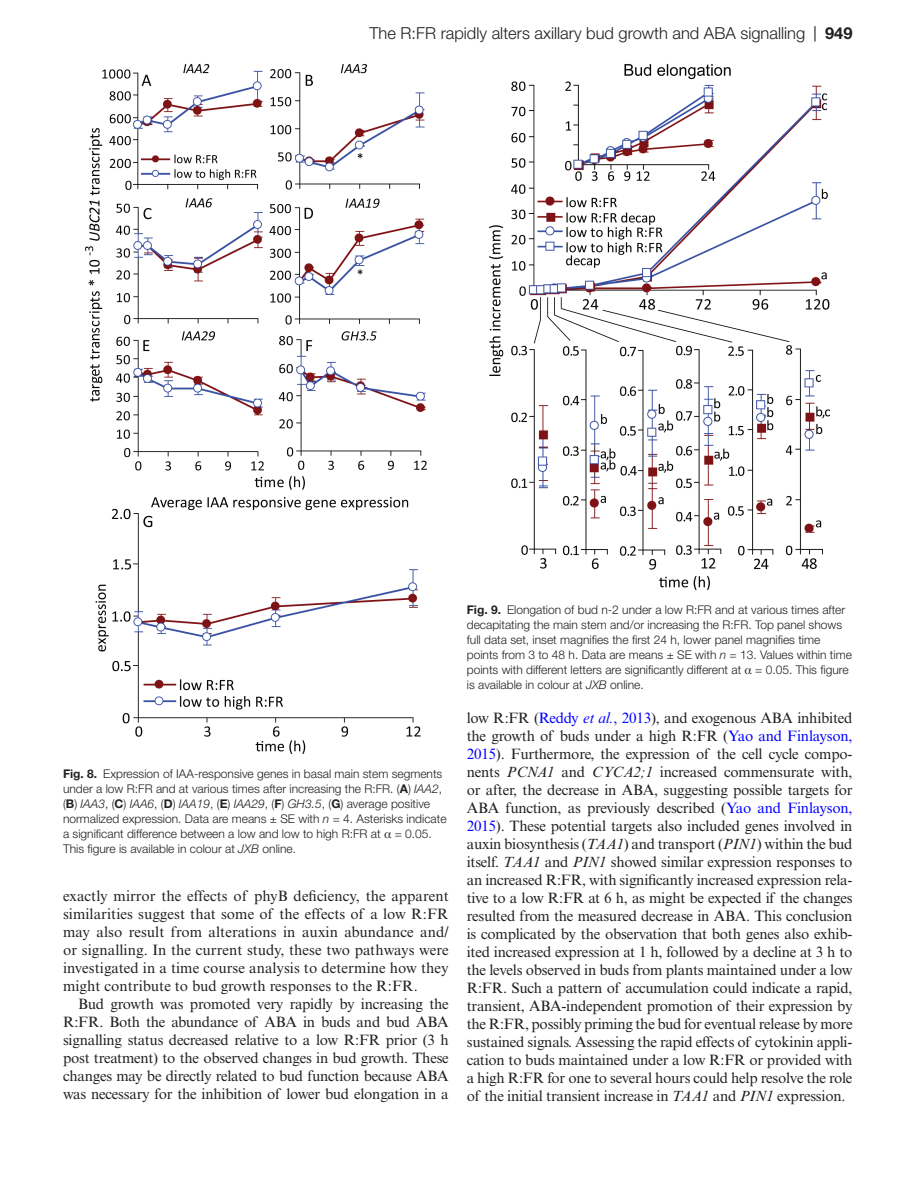
<style>
.page{position:relative;width:919px;height:1187px;background:#fff}
.page>*{position:absolute;margin:0;border:0;box-sizing:border-box;transform-origin:0 0}
.t1{font:300 16.5px "Helvetica Neue LT Std";color:#231f20}
.t2{font:15px/18px "Times New Roman MT Std";letter-spacing:-.015em;color:#231f20;text-align:justify}
.t3{font:300 12px/15px "Helvetica Neue LT Std";color:#231f20}
.s1{font-family:"Times New Roman MT Std";font-weight:400}
.s2{font-weight:700}
.s3{font-style:italic}
.s4{font-family:"Gandhari Unicode";font-weight:400}
.s5{color:#00f}
.s6{font-style:italic;color:#00f}
</style>
<div class="page">
<img style="left:85px;top:64px;width:342px;height:690px">
<img style="left:489px;top:64px;width:341px;height:526px">
<p class="t1" style="left:369px;top:23px;width:484px">The R:FR rapidly alters axillary bud growth and ABA signalling <span class="s1">|</span> <span class="s2">949</span></p>
<p class="t3" style="left:63px;top:766px;width:385px"><span class="s2">Fig. 8.</span> Expression of IAA-responsive genes in basal main stem segments under a low R:FR and at various times after increasing the R:FR. (<span class="s2">A</span>) <span class="s3">IAA2</span>, (<span class="s2">B</span>) <span class="s3">IAA3</span>, (<span class="s2">C</span>) <span class="s3">IAA6</span>, (<span class="s2">D</span>) <span class="s3">IAA19</span>, (<span class="s2">E</span>) <span class="s3">IAA29</span>, (<span class="s2">F</span>) <span class="s3">GH3.5</span>, (<span class="s2">G</span>) average positive normalized expression. Data are means ± SE with <span class="s3">n</span> = 4. Asterisks indicate a significant difference between a low and low to high R:FR at <span class="s4">α</span> = 0.05.<br>This figure is available in colour at <span class="s3">JXB</span> online.</p>
<p class="t2" style="left:63px;top:887px;width:387px">exactly mirror the effects of phyB deficiency, the apparent similarities suggest that some of the effects of a low R:FR may also result from alterations in auxin abundance and/ or signalling. In the current study, these two pathways were investigated in a time course analysis to determine how they might contribute to bud growth responses to the R:FR.</p>
<p class="t2" style="left:63px;top:995px;width:387px;text-indent:15px">Bud growth was promoted very rapidly by increasing the R:FR. Both the abundance of ABA in buds and bud ABA signalling status decreased relative to a low R:FR prior (3 h post treatment) to the observed changes in bud growth. These changes may be directly related to bud function because ABA was necessary for the inhibition of lower bud elongation in a</p>
<p class="t3" style="left:467px;top:602px;width:386px"><span class="s2">Fig. 9.</span> Elongation of bud n-2 under a low R:FR and at various times after decapitating the main stem and/or increasing the R:FR. Top panel shows full data set, inset magnifies the first 24 h, lower panel magnifies time points from 3 to 48 h. Data are means ± SE with <span class="s3">n</span> = 13. Values within time points with different letters are significantly different at <span class="s4">α</span> = 0.05. This figure is available in colour at <span class="s3">JXB</span> online.</p>
<p class="t2" style="left:466px;top:708px;width:387px">low R:FR (<span class="s5">Reddy</span> <span class="s6">et al.</span><span class="s5">, 2013</span>), and exogenous ABA inhibited the growth of buds under a high R:FR (<span class="s5">Yao and Finlayson, 2015</span>). Furthermore, the expression of the cell cycle compo&shy;nents <span class="s3">PCNA1</span> and <span class="s3">CYCA2;1</span> increased commensurate with, or after, the decrease in ABA, suggesting possible targets for ABA function, as previously described (<span class="s5">Yao and Finlayson, 2015</span>). These potential targets also included genes involved in auxin biosynthesis (<span class="s3">TAA1</span>) and transport (<span class="s3">PIN1</span>) within the bud itself. <span class="s3">TAA1</span> and <span class="s3">PIN1</span> showed similar expression responses to an increased R:FR, with significantly increased expression rela&shy;tive to a low R:FR at 6 h, as might be expected if the changes resulted from the measured decrease in ABA. This conclusion is complicated by the observation that both genes also exhib&shy;ited increased expression at 1 h, followed by a decline at 3 h to the levels observed in buds from plants maintained under a low R:FR. Such a pattern of accumulation could indicate a rapid, transient, ABA-independent promotion of their expression by the R:FR, possibly priming the bud for eventual release by more sustained signals. Assessing the rapid effects of cytokinin appli&shy;cation to buds maintained under a low R:FR or provided with a high R:FR for one to several hours could help resolve the role of the initial transient increase in <span class="s3">TAA1</span> and <span class="s3">PIN1</span> expression.</p>
</div>
